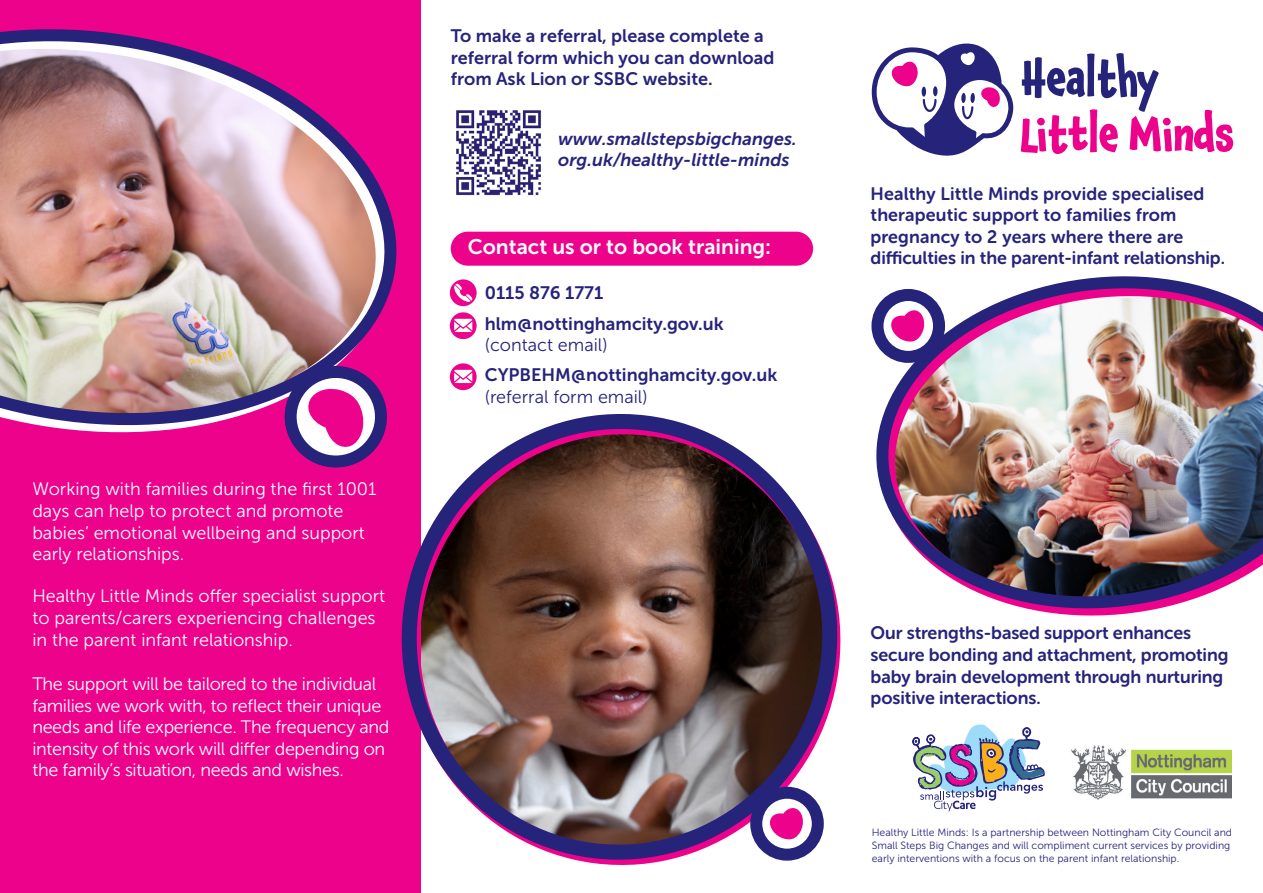
<style>
.page{position:relative;width:1263px;height:893px;background:#fff}
.page>*{position:absolute;margin:0;border:0;box-sizing:border-box;transform-origin:0 0}
.t1{font:21px "Museo Sans 700";color:#fff}
.t2{font:18px/21.6px "Museo Sans Rounded 700";letter-spacing:-.005em;color:#26237b}
.t3{font:18px/21.6px "Museo Sans 300";color:#fff}
.t4{font:18px/21.6px "Museo Sans 300";letter-spacing:-.02em;color:#fff}
.t5{font:18px/21.6px "Museo Sans 700";color:#26237b}
.t6{font:italic 18px/21.6px "Museo Sans 700";color:#26237b}
.t7{font:10.5px/12.6px "Museo Sans 300";color:#26237b}
.s1{font-family:"Museo Sans 300"}
</style>
<div class="page">
<div style="left:451px;top:232px;width:362px;height:34px;background:#ed028c;border-radius:17px"></div>
<div style="left:0;top:0;width:421px;height:893px;background:#ed028c"></div>
<svg style="left:1021px;top:53px;width:212px;height:101px"></svg>
<svg style="left:872px;top:43px;width:141px;height:113px"></svg>
<img style="left:876px;top:276px;width:387px;height:340px">
<svg style="left:877px;top:295px;width:62px;height:62px"></svg>
<svg style="left:889px;top:310px;width:36px;height:32px"></svg>
<div style="left:871px;top:289px;width:74px;height:74px;border:12px solid #26237b;border-radius:50%"></div>
<svg style="left:912px;top:724px;width:133px;height:87px"></svg>
<img style="left:1071px;top:746px;width:160px;height:53px">
<img style="left:0;top:29px;width:397px;height:411px">
<svg style="left:291px;top:372px;width:90px;height:89px;background:#b4b3d1"></svg>
<svg style="left:305px;top:388px;width:59px;height:62px"></svg>
<div style="left:285px;top:366px;width:102px;height:101px;border:12px solid #26237b;border-radius:50%"></div>
<img style="left:456px;top:110px;width:85px;height:86px">
<img style="left:380px;top:392px;width:461px;height:473px">
<svg style="left:450px;top:279px;width:27px;height:27px"></svg>
<svg style="left:454px;top:284px;width:18px;height:18px"></svg>
<svg style="left:450px;top:312px;width:27px;height:27px"></svg>
<svg style="left:454px;top:319px;width:18px;height:13px"></svg>
<svg style="left:450px;top:363px;width:27px;height:27px"></svg>
<svg style="left:454px;top:370px;width:18px;height:13px"></svg>
<p class="t3" style="left:32px;top:478px;width:346px">Working with families during the first 1001 days can help to protect and promote babies’ emotional wellbeing and support early relationships.</p>
<p class="t3" style="left:32px;top:585px;width:354px">Healthy Little Minds offer specialist support to parents/carers experiencing challenges in the parent infant relationship.</p>
<p class="t4" style="left:32px;top:673px;width:359px">The support will be tailored to the individual families we work with, to reflect their unique needs and life experience. The frequency and intensity of this work will differ depending on the family’s situation, needs and wishes.</p>
<p class="t5" style="left:451px;top:25px;width:325px">To make a referral, please complete a referral form which you can download from Ask Lion or SSBC website.</p>
<p class="t6" style="left:558px;top:128px;width:240px">www.smallstepsbigchanges. org.uk/healthy-little-minds</p>
<p class="t1" style="left:468px;top:235px;width:305px">Contact us or to book training:</p>
<p class="t5" style="left:485px;top:282px;width:120px">0115 876 1771</p>
<p class="t5" style="left:485px;top:313px;width:241px">hlm@nottinghamcity.gov.uk <span class="s1">(contact email)</span></p>
<p class="t5" style="left:485px;top:364px;width:294px">CYPBEHM@nottinghamcity.gov.uk <span class="s1">(referral form email)</span></p>
<p class="t2" style="left:871px;top:183px;width:356px">Healthy Little Minds provide specialised therapeutic support to families from pregnancy to 2 years where there are difficulties in the parent-infant relationship.</p>
<p class="t2" style="left:871px;top:622px;width:359px">Our strengths-based support enhances secure bonding and attachment, promoting baby brain development through nurturing positive interactions.</p>
<p class="t7" style="left:872px;top:827px;width:362px">Healthy Little Minds: Is a partnership between Nottingham City Council and<br>Small Steps Big Changes and will compliment current services by providing early interventions with a focus on the parent infant relationship.</p>
</div>
